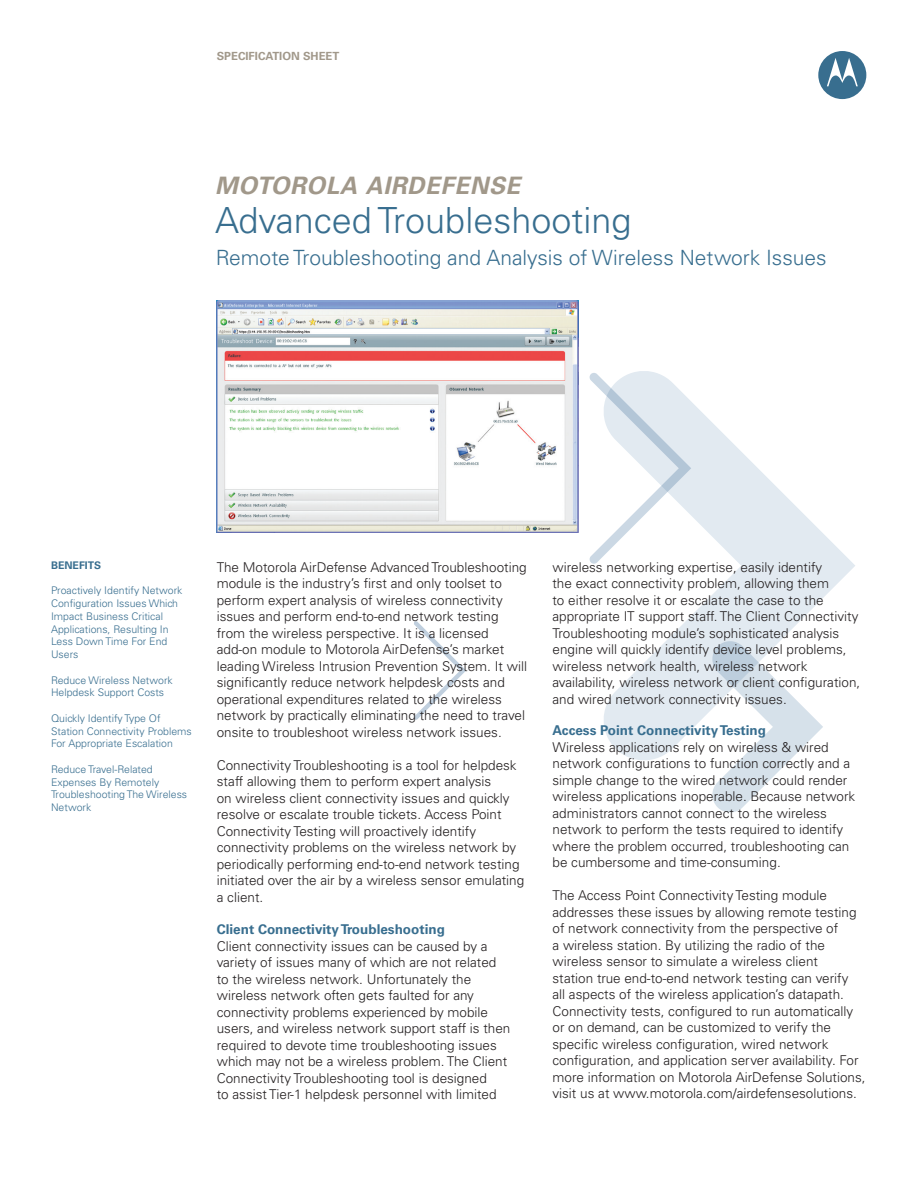
<style>
.page{position:relative;width:918px;height:1188px;background:#fff}
.page>*{position:absolute;margin:0;border:0;box-sizing:border-box;transform-origin:0 0}
.Product_name{font:300 36px "Univers";color:#386e8f}
.Product_name-2{font:italic 700 24px "Univers";letter-spacing:.025em;color:#a1988a}
.Product_name-3{font:300 21px "Univers";color:#386e8f}
.Body_copy{font:300 13.5px/16.5px "Univers";color:#231f20}
.Body_copy-2{font:700 13.5px "Univers";color:#386e8f}
.Data_sheet_header{font:700 11.25px "Univers";color:#a1988a}
.Caption_body{font:300 10.5px/12.8px "Univers";color:#386e8f}
.Caption_body-2{font:700 10.5px "Univers";color:#386e8f}
</style>
<div class="page">
<svg style="left:604px;top:371px;width:251px;height:389px"></svg>
<svg style="left:414px;top:621px;width:52px;height:99px"></svg>
<svg style="left:711px;top:640px;width:112px;height:173px"></svg>
<svg style="left:589px;top:372px;width:102px;height:192px"></svg>
<svg style="left:818px;top:51px;width:48px;height:48px"></svg>
<img style="left:217px;top:301px;width:361px;height:232px">
<p class="Data_sheet_header" style="left:217px;top:50px;width:124px">SPECIFICATION SHEET</p>
<p class="Product_name-2" style="left:215px;top:171px;width:307px">MOTOROLA AIRDEFENSE</p>
<p class="Product_name" style="left:215px;top:198px;width:418px">Advanced Troubleshooting</p>
<p class="Product_name-3" style="left:216px;top:245px;width:613px">Remote Troubleshooting and Analysis of Wireless Network Issues</p>
<p class="Caption_body-2" style="left:51px;top:559px;width:52px">BENEFITS</p>
<p class="Caption_body" style="left:51px;top:584px;width:133px">Proactively Identify Network<br>Configuration Issues Which<br>Impact Business Critical<br>Applications, Resulting In<br>Less Down Time For End<br>Users</p>
<p class="Caption_body" style="left:51px;top:674px;width:123px">Reduce Wireless Network<br>Helpdesk Support Costs</p>
<p class="Caption_body" style="left:51px;top:712px;width:142px">Quickly Identify Type Of<br>Station Connectivity Problems<br>For Appropriate Escalation</p>
<p class="Caption_body" style="left:51px;top:763px;width:138px">Reduce Travel-Related<br>Expenses By Remotely<br>Troubleshooting The Wireless<br>Network</p>
<p class="Body_copy" style="left:217px;top:559px;width:312px">The Motorola AirDefense Advanced Troubleshooting module is the industry’s first and only toolset to perform expert analysis of wireless connectivity issues and perform end-to-end network testing from the wireless perspective. It is a licensed add-on module to Motorola AirDefense’s market leading Wireless Intrusion Prevention System. It will significantly reduce network helpdesk costs and operational expenditures related to the wireless network by practically eliminating the need to travel onsite to troubleshoot wireless network issues.</p>
<p class="Body_copy" style="left:217px;top:757px;width:309px">Connectivity Troubleshooting is a tool for helpdesk staff allowing them to perform expert analysis<br>on wireless client connectivity issues and quickly resolve or escalate trouble tickets. Access Point Connectivity Testing will proactively identify connectivity problems on the wireless network by periodically performing end-to-end network testing initiated over the air by a wireless sensor emulating a client.</p>
<p class="Body_copy-2" style="left:217px;top:922px;width:230px">Client Connectivity Troubleshooting</p>
<p class="Body_copy" style="left:217px;top:938px;width:295px">Client connectivity issues can be caused by a variety of issues many of which are not related to the wireless network. Unfortunately the wireless network often gets faulted for any connectivity problems experienced by mobile users, and wireless network support staff is then required to devote time troubleshooting issues which may not be a wireless problem. The Client Connectivity Troubleshooting tool is designed<br>to assist Tier-1 helpdesk personnel with limited</p>
<p class="Body_copy" style="left:553px;top:559px;width:309px">wireless networking expertise, easily identify<br>the exact connectivity problem, allowing them<br>to either resolve it or escalate the case to the appropriate IT support staff. The Client Connectivity Troubleshooting module’s sophisticated analysis engine will quickly identify device level problems, wireless network health, wireless network availability, wireless network or client configuration, and wired network connectivity issues.</p>
<p class="Body_copy-2" style="left:553px;top:723px;width:215px">Access Point Connectivity Testing</p>
<p class="Body_copy" style="left:553px;top:739px;width:304px">Wireless applications rely on wireless &amp; wired network configurations to function correctly and a simple change to the wired network could render wireless applications inoperable. Because network administrators cannot connect to the wireless network to perform the tests required to identify where the problem occurred, troubleshooting can be cumbersome and time-consuming.</p>
<p class="Body_copy" style="left:553px;top:887px;width:315px">The Access Point Connectivity Testing module addresses these issues by allowing remote testing of network connectivity from the perspective of<br>a wireless station. By utilizing the radio of the wireless sensor to simulate a wireless client<br>station true end-to-end network testing can verify<br>all aspects of the wireless application’s datapath.<br>Connectivity tests, configured to run automatically or on demand, can be customized to verify the specific wireless configuration, wired network configuration, and application server availability. For more information on Motorola AirDefense Solutions, visit us at www.motorola.com/airdefensesolutions.</p>
</div>
